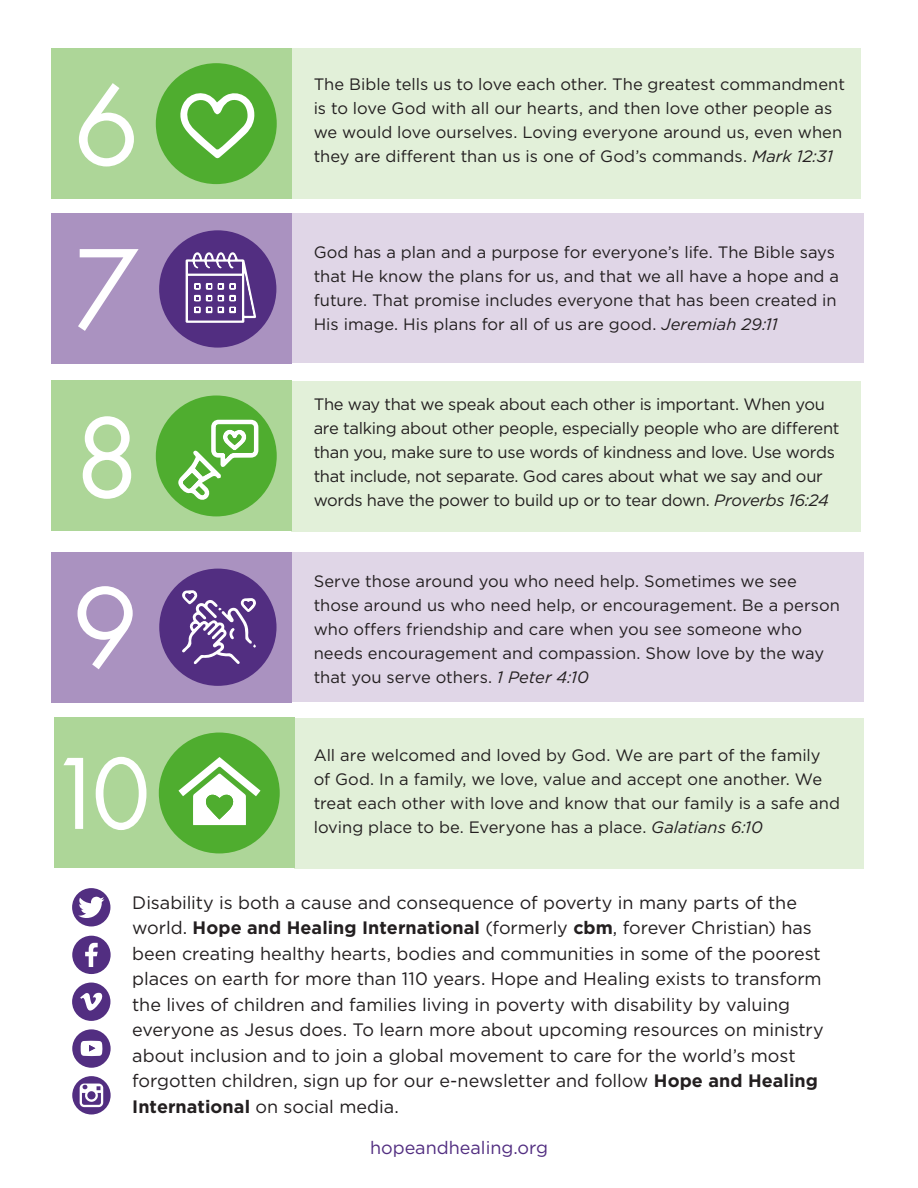
<style>
.page{position:relative;width:918px;height:1188px;background:#fff}
.page>*{position:absolute;margin:0;border:0;box-sizing:border-box;transform-origin:0 0}
.t1{font:120px "Function";color:#fff}
.t2{font:106.5px "Function";color:#fff}
.t3{font:18px/25.5px "Gotham";letter-spacing:-.005em;color:#231f20}
.t4{font:18px "Gotham";color:#522e81}
.t5{font:16.5px/24px "Gotham";color:#231f20}
.t6{font:16.5px/24px "Gotham";letter-spacing:-.02em;color:#231f20}
.s1{font-style:italic}
.s2{font-weight:700}
</style>
<div class="page">
<div style="left:292px;top:48px;width:569px;height:151px;background:#e2f0d9"></div>
<div style="left:51px;top:48px;width:241px;height:151px;background:#add698"></div>
<div style="left:156px;top:63px;width:121px;height:121px;background:#4fad2f;border-radius:50%"></div>
<svg style="left:180px;top:93px;width:75px;height:66px"></svg>
<div style="left:292px;top:213px;width:572px;height:150px;background:#e0d6e7"></div>
<div style="left:51px;top:213px;width:241px;height:151px;background:#aa92c0"></div>
<div style="left:159px;top:230px;width:117px;height:118px;background:#522e81;border-radius:50%"></div>
<svg style="left:185px;top:252px;width:71px;height:71px"></svg>
<div style="left:292px;top:381px;width:569px;height:150px;background:#e2f0d9"></div>
<div style="left:51px;top:380px;width:241px;height:151px;background:#add698"></div>
<div style="left:156px;top:396px;width:121px;height:120px;background:#4fad2f;border-radius:50%"></div>
<svg style="left:178px;top:420px;width:80px;height:81px"></svg>
<div style="left:292px;top:552px;width:572px;height:149px;background:#e0d6e7"></div>
<div style="left:51px;top:552px;width:241px;height:150px;background:#aa92c0"></div>
<div style="left:159px;top:569px;width:118px;height:117px;background:#522e81;border-radius:50%"></div>
<svg style="left:182px;top:590px;width:74px;height:75px"></svg>
<div style="left:295px;top:718px;width:569px;height:150px;background:#e2f0d9"></div>
<div style="left:54px;top:717px;width:241px;height:151px;background:#add698"></div>
<div style="left:159px;top:733px;width:121px;height:120px;background:#4fad2f;border-radius:50%"></div>
<svg style="left:178px;top:757px;width:83px;height:68px"></svg>
<div style="left:72px;top:888px;width:38px;height:38px;background:#522e81;border-radius:50%"></div>
<svg style="left:78px;top:896px;width:26px;height:22px"></svg>
<div style="left:72px;top:936px;width:39px;height:38px;background:#522e81;border-radius:50%"></div>
<svg style="left:85px;top:943px;width:13px;height:24px"></svg>
<div style="left:72px;top:983px;width:38px;height:38px;background:#522e81;border-radius:50%"></div>
<svg style="left:80px;top:993px;width:22px;height:18px"></svg>
<div style="left:72px;top:1029px;width:39px;height:39px;background:#522e81;border-radius:50%"></div>
<svg style="left:81px;top:1041px;width:21px;height:15px"></svg>
<svg style="left:72px;top:1076px;width:39px;height:38px"></svg>
<svg style="left:80px;top:1084px;width:23px;height:23px"></svg>
<p class="t1" style="left:73px;top:56px;width:70px">6</p>
<p class="t1" style="left:71px;top:220px;width:70px">7</p>
<p class="t1" style="left:73px;top:389px;width:70px">8</p>
<p class="t1" style="left:71px;top:559px;width:70px">9</p>
<p class="t2" style="left:47px;top:732px;width:106px">10</p>
<p class="t5" style="left:314px;top:72px;width:533px">The Bible tells us to love each other. The greatest commandment is to love God with all our hearts, and then love other people as we would love ourselves. Loving everyone around us, even when they are different than us is one of God’s commands. <span class="s1">Mark 12:31</span></p>
<p class="t5" style="left:314px;top:240px;width:527px">God has a plan and a purpose for everyone’s life. The Bible says that He know the plans for us, and that we all have a hope and a future. That promise includes everyone that has been created in His image. His plans for all of us are good. <span class="s1">Jeremiah 29:11</span></p>
<p class="t6" style="left:314px;top:392px;width:527px">The way that we speak about each other is important. When you are talking about other people, especially people who are different than you, make sure to use words of kindness and love. Use words that include, not separate. God cares about what we say and our words have the power to build up or to tear down. <span class="s1">Proverbs 16:24</span></p>
<p class="t5" style="left:314px;top:568px;width:528px">Serve those around you who need help. Sometimes we see those around us who need help, or encouragement. Be a person who offers friendship and care when you see someone who needs encouragement and compassion. Show love by the way that you serve others. <span class="s1">1 Peter 4:10</span></p>
<p class="t5" style="left:314px;top:743px;width:528px">All are welcomed and loved by God. We are part of the family of God. In a family, we love, value and accept one another. We treat each other with love and know that our family is a safe and loving place to be. Everyone has a place. <span class="s1">Galatians 6:10</span></p>
<p class="t3" style="left:132px;top:889px;width:693px">Disability is both a cause and consequence of poverty in many parts of the world. <span class="s2">Hope and Healing International</span> (formerly <span class="s2">cbm</span>, forever Christian) has been creating healthy hearts, bodies and communities in some of the poorest places on earth for more than 110 years. Hope and Healing exists to transform the lives of children and families living in poverty with disability by valuing everyone as Jesus does. To learn more about upcoming resources on ministry about inclusion and to join a global movement to care for the world’s most forgotten children, sign up for our e-newsletter and follow <span class="s2">Hope and Healing International</span> on social media.</p>
<p class="t4" style="left:370px;top:1137px;width:180px">hopeandhealing.org</p>
</div>
